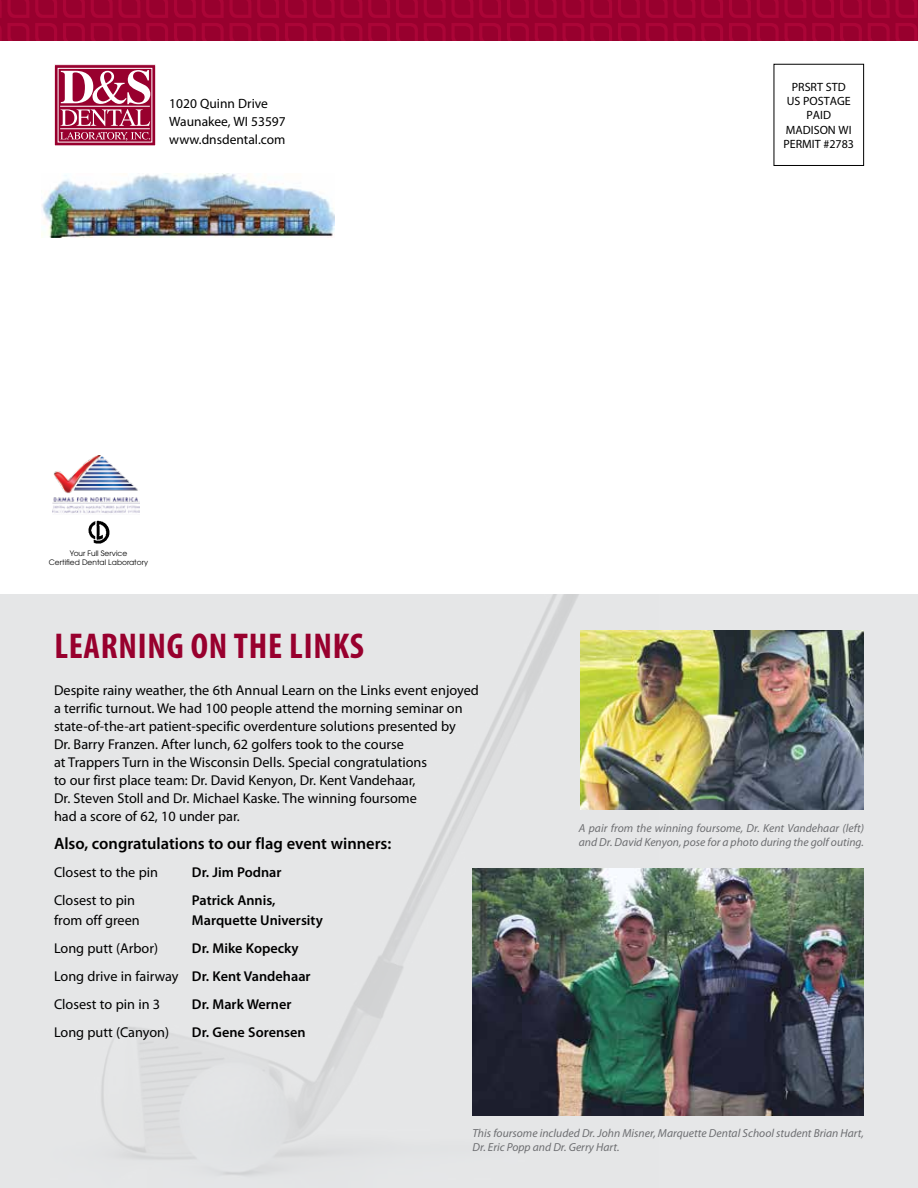
<style>
.page{position:relative;width:918px;height:1188px;background:#fff}
.page>*{position:absolute;margin:0;border:0;box-sizing:border-box;transform-origin:0 0}
.t1{font:700 condensed 36px "Myriad Pro";letter-spacing:.02em;color:#98002e}
.t2{font:600 16.5px "Myriad Pro";color:#000}
.t3{font:14.25px/18px "Myriad Pro";color:#000}
.t4{font:600 14.25px "Myriad Pro";color:#000}
.t5{font:13.5px/18px "Myriad Pro";color:#000}
.t6{font:12px/14.4px "Myriad Pro";color:#000;text-align:center}
.t7{font:italic 11.7px/14px "Myriad Pro";color:#6d6e71}
.t8{font:7.5px/9px "Avant Garde";color:#000;text-align:center}
.s1{font-weight:600}
</style>
<div class="page">
<div style="left:0;top:594px;width:918px;height:594px;background:#e6e7e8"></div>
<img style="left:101px;top:594px;width:480px;height:582px">
<img style="left:42px;top:173px;width:292px;height:64px">
<div style="left:0;top:0;width:918px;height:40px;background:#98002e"></div>
<svg style="left:0;top:0;width:29px;height:40px"></svg>
<svg style="left:35px;top:0;width:22px;height:40px"></svg>
<svg style="left:63px;top:0;width:22px;height:40px"></svg>
<svg style="left:91px;top:0;width:49px;height:40px"></svg>
<svg style="left:146px;top:0;width:22px;height:40px"></svg>
<svg style="left:174px;top:0;width:22px;height:40px"></svg>
<svg style="left:202px;top:0;width:49px;height:40px"></svg>
<svg style="left:257px;top:0;width:22px;height:40px"></svg>
<svg style="left:285px;top:0;width:22px;height:40px"></svg>
<svg style="left:313px;top:0;width:49px;height:40px"></svg>
<svg style="left:368px;top:0;width:22px;height:40px"></svg>
<svg style="left:396px;top:0;width:22px;height:40px"></svg>
<svg style="left:424px;top:0;width:49px;height:40px"></svg>
<svg style="left:479px;top:0;width:22px;height:40px"></svg>
<svg style="left:507px;top:0;width:22px;height:40px"></svg>
<svg style="left:535px;top:0;width:49px;height:40px"></svg>
<svg style="left:590px;top:0;width:22px;height:40px"></svg>
<svg style="left:618px;top:0;width:22px;height:40px"></svg>
<svg style="left:646px;top:0;width:49px;height:40px"></svg>
<svg style="left:701px;top:0;width:22px;height:40px"></svg>
<svg style="left:729px;top:0;width:22px;height:40px"></svg>
<svg style="left:757px;top:0;width:49px;height:40px"></svg>
<svg style="left:812px;top:0;width:22px;height:40px"></svg>
<svg style="left:840px;top:0;width:22px;height:40px"></svg>
<svg style="left:868px;top:0;width:49px;height:40px"></svg>
<svg style="left:56px;top:66px;width:98px;height:78px"></svg>
<div style="left:54px;top:64px;width:102px;height:82px;border:1px solid #fff"></div>
<div style="left:58px;top:68px;width:94px;height:74px;border:1px solid #fff"></div>
<svg style="left:61px;top:70px;width:89px;height:56px"></svg>
<svg style="left:60px;top:132px;width:90px;height:9px"></svg>
<hr style="left:60px;top:106px;width:90px;height:1px;background:#fff">
<hr style="left:60px;top:128px;width:90px;height:1px;background:#fff">
<div style="left:774px;top:64px;width:90px;height:102px;border:1px solid #000"></div>
<img style="left:472px;top:868px;width:392px;height:248px">
<img style="left:52px;top:456px;width:87px;height:57px">
<img style="left:88px;top:520px;width:22px;height:24px">
<img style="left:581px;top:630px;width:283px;height:180px">
<p class="t5" style="left:169px;top:94px;width:118px">1020 Quinn Drive<br>Waunakee, WI 53597 www.dnsdental.com</p>
<p class="t6" style="left:783px;top:79px;width:72px">PRSRT STD<br>US POSTAGE<br>PAID<br>MADISON WI<br>PERMIT #2783</p>
<p class="t8" style="left:49px;top:549px;width:101px">Your Full Service<br>Certified Dental Laboratory</p>
<h1 class="t1" style="left:54px;top:623px;width:311px">LEARNING ON THE LINKS</h1>
<p class="t3" style="left:54px;top:681px;width:426px">Despite rainy weather, the 6th Annual Learn on the Links event enjoyed a terrific turnout. We had 100 people attend the morning seminar on state-of-the-art patient-specific overdenture solutions presented by<br>Dr. Barry Franzen. After lunch, 62 golfers took to the course<br>at Trappers Turn in the Wisconsin Dells. Special congratulations<br>to our first place team: Dr. David Kenyon, Dr. Kent Vandehaar,<br>Dr. Steven Stoll and Dr. Michael Kaske. The winning foursome<br>had a score of 62, 10 under par.</p>
<p class="t2" style="left:54px;top:834px;width:339px">Also, congratulations to our flag event winners:</p>
<p class="t3" style="left:54px;top:863px;width:106px">Closest to the pin</p>
<p class="t4" style="left:192px;top:864px;width:91px">Dr. Jim Podnar</p>
<p class="t3" style="left:54px;top:891px;width:83px">Closest to pin</p>
<p class="t4" style="left:192px;top:892px;width:85px">Patrick Annis,</p>
<p class="t3" style="left:54px;top:911px;width:87px">from off green</p>
<p class="t4" style="left:192px;top:912px;width:132px">Marquette University</p>
<p class="t3" style="left:54px;top:939px;width:106px">Long putt (Arbor)</p>
<p class="t3" style="left:54px;top:934px;width:258px;line-height:28.2px;text-indent:138px"><span class="s1">Dr. Mike Kopecky<br></span>Long drive in fairway <span class="s1">Dr. Kent Vandehaar<br></span>Closest to pin in 3</p>
<p class="t4" style="left:192px;top:996px;width:101px">Dr. Mark Werner</p>
<p class="t3" style="left:54px;top:1023px;width:117px">Long putt (Canyon)</p>
<p class="t4" style="left:192px;top:1025px;width:115px">Dr. Gene Sorensen</p>
<p class="t7" style="left:579px;top:821px;width:287px">A pair from the winning foursome, Dr. Kent Vandehaar (left) and Dr. David Kenyon, pose for a photo during the golf outing.</p>
<p class="t7" style="left:472px;top:1126px;width:393px">This foursome included Dr. John Misner, Marquette Dental School student Brian Hart,<br>Dr. Eric Popp and Dr. Gerry Hart.</p>
</div>
